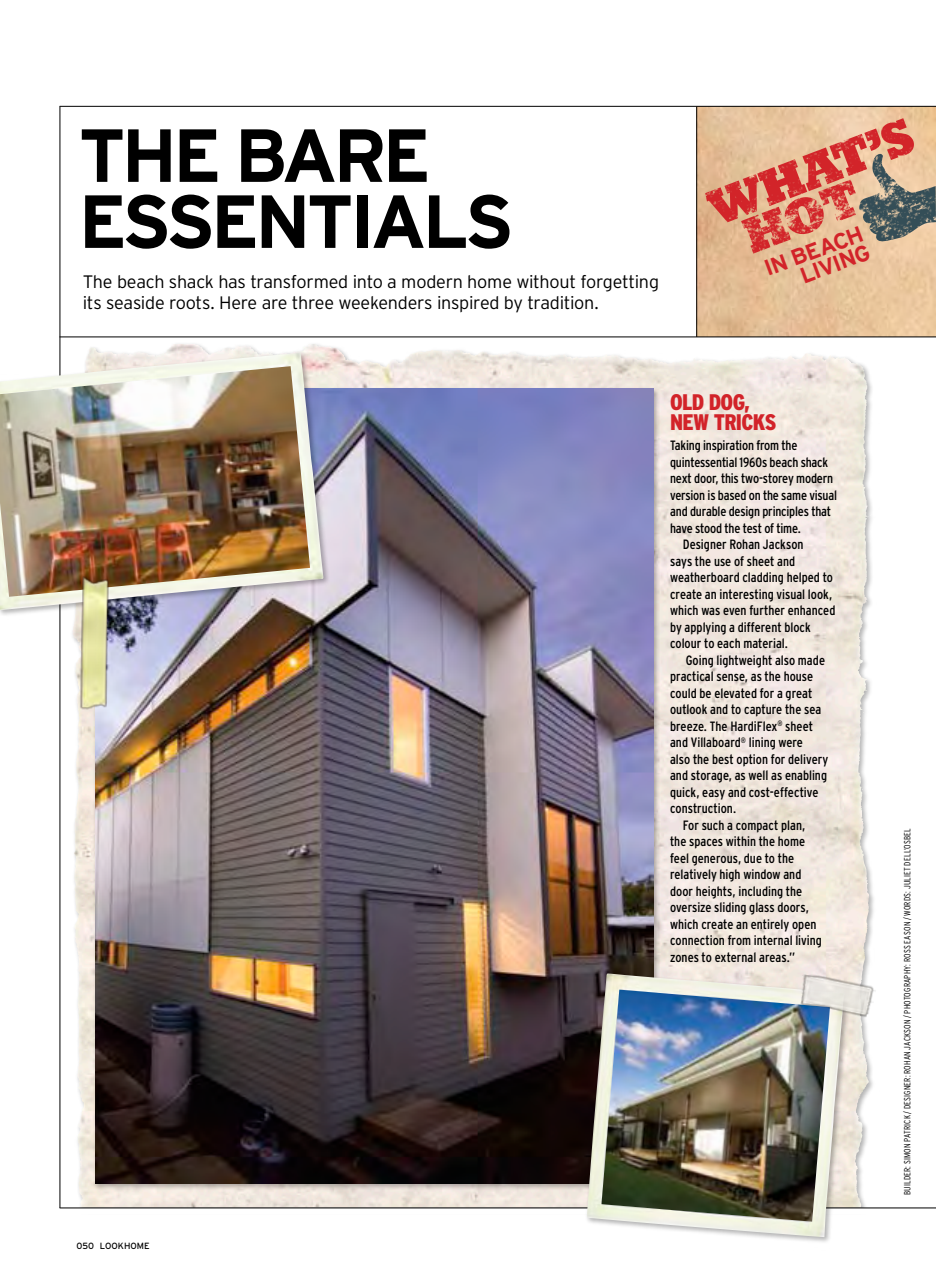
<style>
.page{position:relative;width:936px;height:1276px;background:#fff}
.page>*{position:absolute;margin:0;border:0;box-sizing:border-box;transform-origin:0 0}
.t1{font:700 75px/66px "Interstate";letter-spacing:-.06em;color:#000}
.t2{font:900 condensed 22.5px/19.5px "Interstate";letter-spacing:-.035em;color:#d22329}
.t3{font:700 22.5px/19.4px "Interstate";color:#d22329;text-align:right}
.t4{font:300 18px/21px "Interstate";letter-spacing:-.02em;color:#000}
.t5{font:condensed 13.5px "Interstate";letter-spacing:-.005em;color:#000}
.t6{font:condensed 13.5px "Interstate";letter-spacing:-.025em;color:#000}
.t7{font:300 condensed 9px "Interstate";letter-spacing:.015em;color:#000}
.t8{font:9px "Interstate";color:#000}
</style>
<div class="page">
<img style="left:697px;top:107px;width:238px;height:229px">
<div style="left:70px;top:341px;width:846px;height:879px;background:#000;opacity:.3"></div>
<img style="left:190px;top:344px;width:118px;height:6px">
<div style="left:58px;top:1208px;width:877px;height:5px;background:#fff"></div>
<div style="left:93px;top:386px;width:572px;height:828px;background:#000;opacity:.3"></div>
<img style="left:95px;top:388px;width:558px;height:795px">
<hr style="left:60px;top:1207px;width:875px;height:1px;background:#000">
<hr style="left:60px;top:106px;width:1px;height:1102px;background:#000">
<hr style="left:60px;top:336px;width:875px;height:1px;background:#000">
<hr style="left:60px;top:106px;width:875px;height:1px;background:#000">
<img style="left:741px;top:222px;width:114px;height:32px">
<img style="left:705px;top:118px;width:210px;height:104px">
<img style="left:858px;top:154px;width:77px;height:88px">
<hr style="left:696px;top:107px;width:1px;height:230px;background:#000">
<div style="left:584px;top:971px;width:279px;height:285px;background:#000;opacity:.3"></div>
<img style="left:586px;top:973px;width:258px;height:264px">
<img style="left:601px;top:989px;width:228px;height:232px">
<div style="left:0;top:350px;width:337px;height:272px;background:#000;opacity:.3"></div>
<img style="left:0;top:352px;width:324px;height:258px">
<img style="left:0;top:366px;width:310px;height:231px">
<img style="left:78px;top:576px;width:31px;height:134px">
<img style="left:796px;top:972px;width:80px;height:49px">
<p class="t1" style="left:78px;top:122px;width:437px">THE BARE<br>ESSENTIALS</p>
<p class="t4" style="left:83px;top:271px;width:578px">The beach shack has transformed into a modern home without forgetting its seaside roots. Here are three weekenders inspired by tradition.</p>
<p class="t3" style="left:761px;top:259px;width:106px;rotate:-20deg">IN BEACH<br>LIVING</p>
<p class="t8" style="left:77px;top:1241px;width:75px">050 LOOKHOME</p>
<p class="t2" style="left:670px;top:392px;width:108px">OLD DOG,<br>NEW TRICKS</p>
<p class="t5" style="left:670px;top:438px;width:129px">Taking inspiration from the</p>
<p class="t5" style="left:670px;top:454px;width:160px">quintessential 1960s beach shack</p>
<p class="t5" style="left:670px;top:471px;width:165px">next door, this two-storey modern</p>
<p class="t5" style="left:670px;top:487px;width:168px">version is based on the same visual</p>
<p class="t5" style="left:670px;top:504px;width:162px">and durable design principles that</p>
<p class="t6" style="left:670px;top:520px;width:132px">have stood the test of time.</p>
<p class="t5" style="left:682px;top:537px;width:122px">Designer Rohan Jackson</p>
<p class="t5" style="left:670px;top:553px;width:127px">says the use of sheet and</p>
<p class="t5" style="left:670px;top:570px;width:164px">weatherboard cladding helped to</p>
<p class="t5" style="left:670px;top:586px;width:164px">create an interesting visual look,</p>
<p class="t5" style="left:670px;top:603px;width:167px">which was even further enhanced</p>
<p class="t5" style="left:670px;top:619px;width:142px">by applying a different block</p>
<p class="t5" style="left:670px;top:636px;width:119px">colour to each material.</p>
<p class="t5" style="left:685px;top:652px;width:141px">Going lightweight also made</p>
<p class="t5" style="left:670px;top:669px;width:145px">practical sense, as the house</p>
<p class="t5" style="left:670px;top:685px;width:144px">could be elevated for a great</p>
<p class="t5" style="left:670px;top:702px;width:153px">outlook and to capture the sea</p>
<p class="t5" style="left:670px;top:718px;width:144px">breeze. The HardiFlex<sup>®</sup> sheet</p>
<p class="t5" style="left:670px;top:735px;width:134px">and Villaboard<sup>®</sup> lining were</p>
<p class="t5" style="left:670px;top:751px;width:160px">also the best option for delivery</p>
<p class="t5" style="left:670px;top:768px;width:158px">and storage, as well as enabling</p>
<p class="t5" style="left:670px;top:784px;width:150px">quick, easy and cost-effective</p>
<p class="t5" style="left:670px;top:801px;width:68px">construction.</p>
<p class="t5" style="left:682px;top:817px;width:124px">For such a compact plan,</p>
<p class="t5" style="left:670px;top:834px;width:137px">the spaces within the home</p>
<p class="t5" style="left:670px;top:850px;width:125px">feel generous, due to the</p>
<p class="t5" style="left:670px;top:867px;width:133px">relatively high window and</p>
<p class="t5" style="left:670px;top:883px;width:134px">door heights, including the</p>
<p class="t5" style="left:670px;top:900px;width:140px">oversize sliding glass doors,</p>
<p class="t5" style="left:670px;top:916px;width:148px">which create an entirely open</p>
<p class="t5" style="left:670px;top:933px;width:153px">connection from internal living</p>
<p class="t5" style="left:670px;top:949px;width:127px">zones to external areas.”</p>
<p class="t7" style="left:902px;top:1195px;width:367px;rotate:-90deg">Builder: Simon Patrick / Designer: Rohan Jackson / Photography: Ross Eason / WORDS: JULIET DELL’OSBEL</p>
</div>
